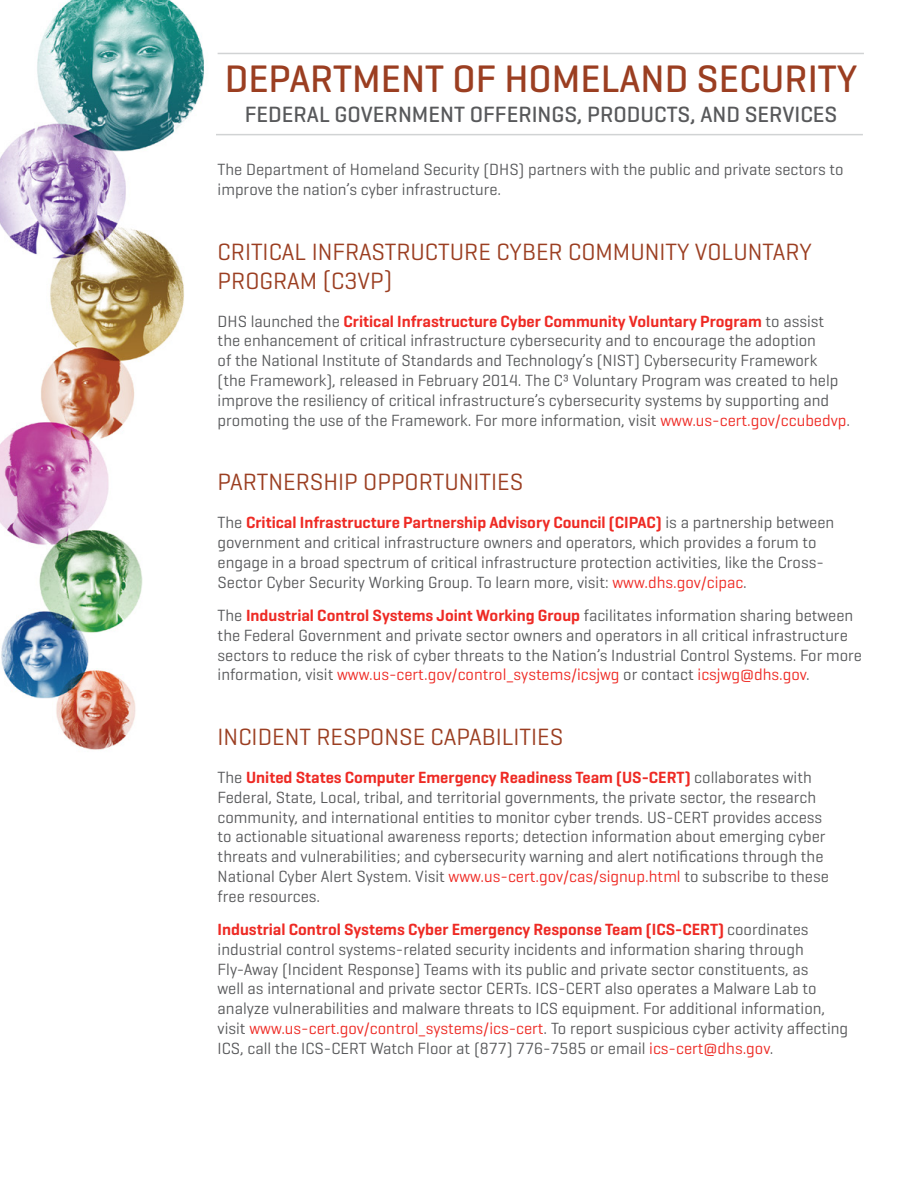
<style>
.page{position:relative;width:918px;height:1188px;background:#fff}
.page>*{position:absolute;margin:0;border:0;box-sizing:border-box;transform-origin:0 0}
.t1{font:500 39px "Geogrotesque";color:#9b3e21}
.t2{font:24px/28.8px "Geogrotesque";color:#9b3e21}
.t3{font:500 22.5px "Geogrotesque";color:#58595b}
.t4{font:16.5px/19.8px "Geogrotesque";color:#58595b}
.s1{font-weight:600;color:#ee2a24}
.s2{color:#ee2a24}
</style>
<div class="page">
<img style="left:0;top:0;width:204px;height:750px">
<hr style="left:218px;top:53px;width:646px;height:1px;background:#d1d3d4">
<hr style="left:216px;top:134px;width:647px;height:1px;background:#d1d3d4">
<h1 class="t1" style="left:225px;top:54px;width:634px">DEPARTMENT OF HOMELAND SECURITY</h1>
<h3 class="t3" style="left:245px;top:101px;width:594px">FEDERAL GOVERNMENT OFFERINGS, PRODUCTS, AND SERVICES</h3>
<p class="t4" style="left:218px;top:159px;width:628px">The Department of Homeland Security (DHS) partners with the public and private sectors to improve the nation’s cyber infrastructure.</p>
<h2 class="t2" style="left:218px;top:237px;width:596px">CRITICAL INFRASTRUCTURE CYBER COMMUNITY VOLUNTARY<br>PROGRAM (C3VP)</h2>
<p class="t4" style="left:218px;top:311px;width:634px">DHS launched the <span class="s1">Critical Infrastructure Cyber Community Voluntary Program</span> to assist the enhancement of critical infrastructure cybersecurity and to encourage the adoption<br>of the National Institute of Standards and Technology’s (NIST) Cybersecurity Framework<br>(the Framework), released in February 2014. The C³ Voluntary Program was created to help improve the resiliency of critical infrastructure’s cybersecurity systems by supporting and promoting the use of the Framework. For more information, visit <span class="s2">www.us-cert.gov/ccubedvp</span>.</p>
<h2 class="t2" style="left:218px;top:467px;width:307px">PARTNERSHIP OPPORTUNITIES</h2>
<p class="t4" style="left:218px;top:512px;width:618px">The <span class="s1">Critical Infrastructure Partnership Advisory Council (CIPAC)</span> is a partnership between government and critical infrastructure owners and operators, which provides a forum to engage in a broad spectrum of critical infrastructure protection activities, like the Cross-Sector Cyber Security Working Group. To learn more, visit: <span class="s2">www.dhs.gov/cipac</span>.</p>
<p class="t4" style="left:218px;top:605px;width:646px">The <span class="s1">Industrial Control Systems Joint Working Group</span> facilitates information sharing between the Federal Government and private sector owners and operators in all critical infrastructure sectors to reduce the risk of cyber threats to the Nation’s Industrial Control Systems. For more information, visit <span class="s2">www.us-cert.gov/control_systems/icsjwg</span> or contact <span class="s2">icsjwg@dhs.gov</span>.</p>
<h2 class="t2" style="left:218px;top:722px;width:347px">INCIDENT RESPONSE CAPABILITIES</h2>
<p class="t4" style="left:218px;top:767px;width:613px">The <span class="s1">United States Computer Emergency Readiness Team (US-CERT)</span> collaborates with Federal, State, Local, tribal, and territorial governments, the private sector, the research community, and international entities to monitor cyber trends. US-CERT provides access to actionable situational awareness reports; detection information about emerging cyber threats and vulnerabilities; and cybersecurity warning and alert notifications through the National Cyber Alert System. Visit <span class="s2">www.us-cert.gov/cas/signup.html</span> to subscribe to these free resources.</p>
<p class="t4" style="left:218px;top:919px;width:632px"><span class="s1">Industrial Control Systems Cyber Emergency Response Team (ICS-CERT)</span> coordinates industrial control systems-related security incidents and information sharing through Fly-Away (Incident Response) Teams with its public and private sector constituents, as<br>well as international and private sector CERTs. ICS-CERT also operates a Malware Lab to analyze vulnerabilities and malware threats to ICS equipment. For additional information, visit <span class="s2">www.us-cert.gov/control_systems/ics-cert</span>. To report suspicious cyber activity affecting ICS, call the ICS-CERT Watch Floor at (877) 776-7585 or email <span class="s2">ics-cert@dhs.gov</span>.</p>
</div>
